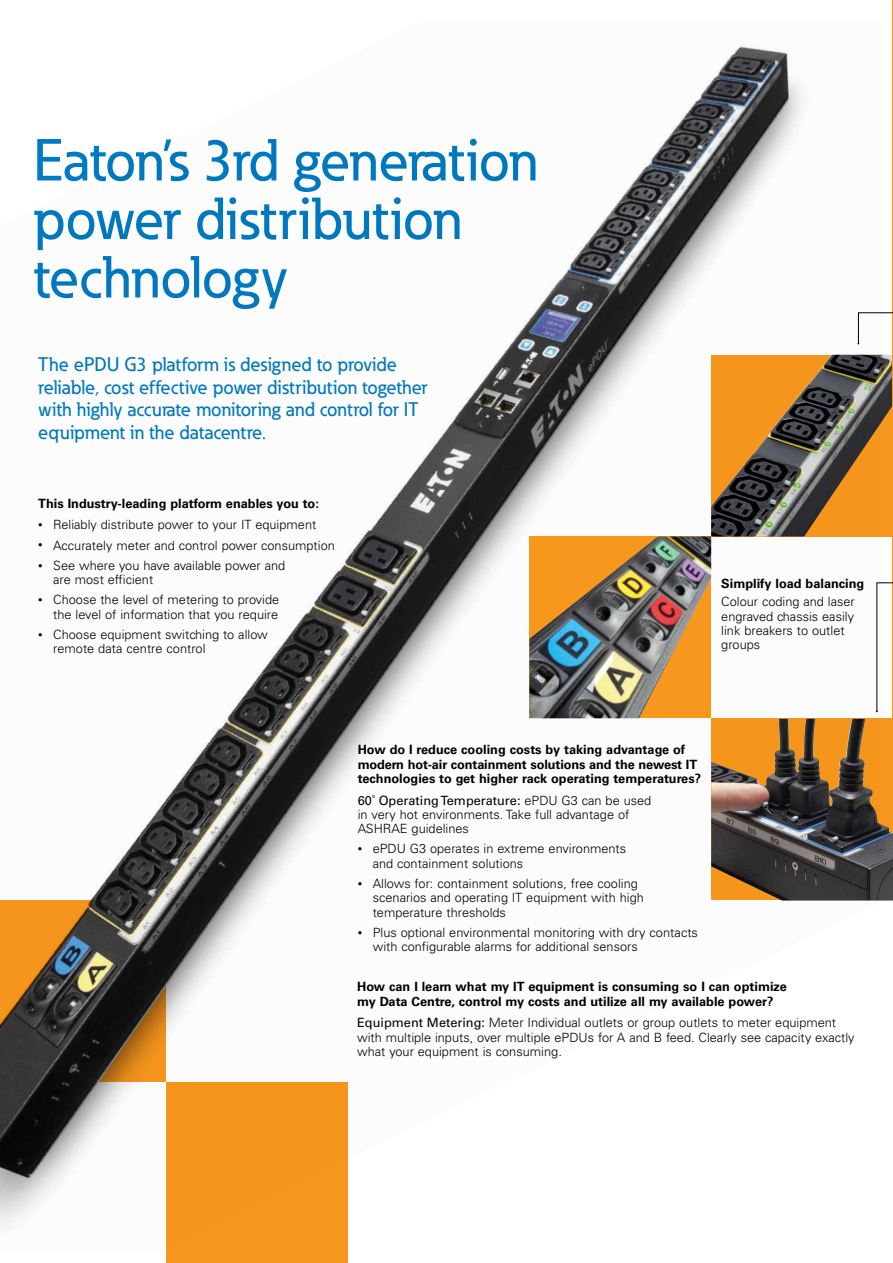
<style>
.page{position:relative;width:893px;height:1263px;background:#fff}
.page>*{position:absolute;margin:0;border:0;box-sizing:border-box;transform-origin:0 0}
.t1{font:500 58.5px/58.5px "Eaton";letter-spacing:-.005em;color:#007ac2}
.t2{font:500 19.5px/22.5px "Eaton";color:#007ac2}
.t3{font:300 12.75px/14.2px "Univers LT Std";color:#000}
.t4{font:700 12.75px/14.2px "Univers LT Pro 65";color:#000}
.t5{font:700 12.75px "Univers LT Std";color:#000}
.t6{font:12.75px "Univers LT Pro 55 Roman";color:#000}
.s1{font-size:9px}
.s2{font-family:"Univers LT Std";font-weight:300}
.s3{font-family:"Univers LT Pro 55 Roman";font-weight:400}
</style>
<div class="page">
<img style="left:883px;top:355px;width:9px;height:181px">
<hr style="left:892px;top:0;width:1px;height:718px;background:#f8971d">
<div style="left:166px;top:1081px;width:182px;height:182px;background:#f8971d"></div>
<img style="left:0;top:44px;width:883px;height:1185px">
<img style="left:0;top:46px;width:790px;height:1132px">
<img style="left:529px;top:536px;width:182px;height:182px">
<img style="left:711px;top:719px;width:182px;height:181px">
<svg style="left:857px;top:312px;width:36px;height:32px"></svg>
<svg style="left:876px;top:582px;width:17px;height:130px"></svg>
<h1 class="t1" style="left:33px;top:130px;width:506px">Eaton’s 3rd generation power distribution technology</h1>
<h2 class="t2" style="left:38px;top:353px;width:391px">The ePDU G3 platform is designed to provide reliable, cost effective power distribution together with highly accurate monitoring and control for IT equipment in the datacentre.</h2>
<p class="t5" style="left:38px;top:495px;width:282px">This Industry-leading platform enables you to:</p>
<p class="t3" style="left:38px;top:518px;width:280px"><span class="s1">•</span> Reliably distribute power to your IT equipment</p>
<p class="t3" style="left:38px;top:538px;width:298px"><span class="s1">•</span> Accurately meter and control power consumption</p>
<p class="t3" style="left:53px;top:558px;width:234px;text-indent:-15px"><span class="s1">•</span> See where you have available power and are most efficient</p>
<p class="t3" style="left:38px;top:593px;width:243px;text-align:right"><span class="s1">•</span> Choose the level of metering to provide the level of information that you require</p>
<p class="t3" style="left:53px;top:627px;width:216px;text-indent:-15px"><span class="s1">•</span> Choose equipment switching to allow remote data centre control</p>
<p class="t5" style="left:721px;top:576px;width:145px">Simplify load balancing</p>
<p class="t3" style="left:721px;top:595px;width:135px">Colour coding and laser engraved chassis easily link breakers to outlet groups</p>
<p class="t4" style="left:358px;top:743px;width:345px">How do I reduce cooling costs by taking advantage of modern hot-air containment solutions and the newest IT technologies to get higher rack operating temperatures?</p>
<p class="t6" style="left:358px;top:792px;width:295px">60˚ Operating Temperature: <span class="s2">ePDU G3 can be used</span></p>
<p class="t3" style="left:358px;top:807px;width:273px">in very hot environments. Take full advantage of<br>ASHRAE guidelines</p>
<p class="t3" style="left:373px;top:842px;width:255px;text-indent:-15px"><span class="s1">•</span> ePDU G3 operates in extreme environments and containment solutions</p>
<p class="t3" style="left:373px;top:876px;width:273px;text-indent:-15px"><span class="s1">•</span> Allows for: containment solutions, free cooling scenarios and operating IT equipment with high temperature thresholds</p>
<p class="t3" style="left:373px;top:925px;width:327px;text-indent:-15px"><span class="s1">•</span> Plus optional environmental monitoring with dry contacts with configurable alarms for additional sensors</p>
<p class="t4" style="left:357px;top:980px;width:431px">How can I learn what my IT equipment is consuming so I can optimize my Data Centre, control my costs and utilize all my available power?</p>
<p class="t3" style="left:357px;top:1016px;width:499px"><span class="s3">Equipment Metering:</span> Meter Individual outlets or group outlets to meter equipment with multiple inputs, over multiple ePDUs for A and B feed. Clearly see capacity exactly what your equipment is consuming.</p>
</div>
